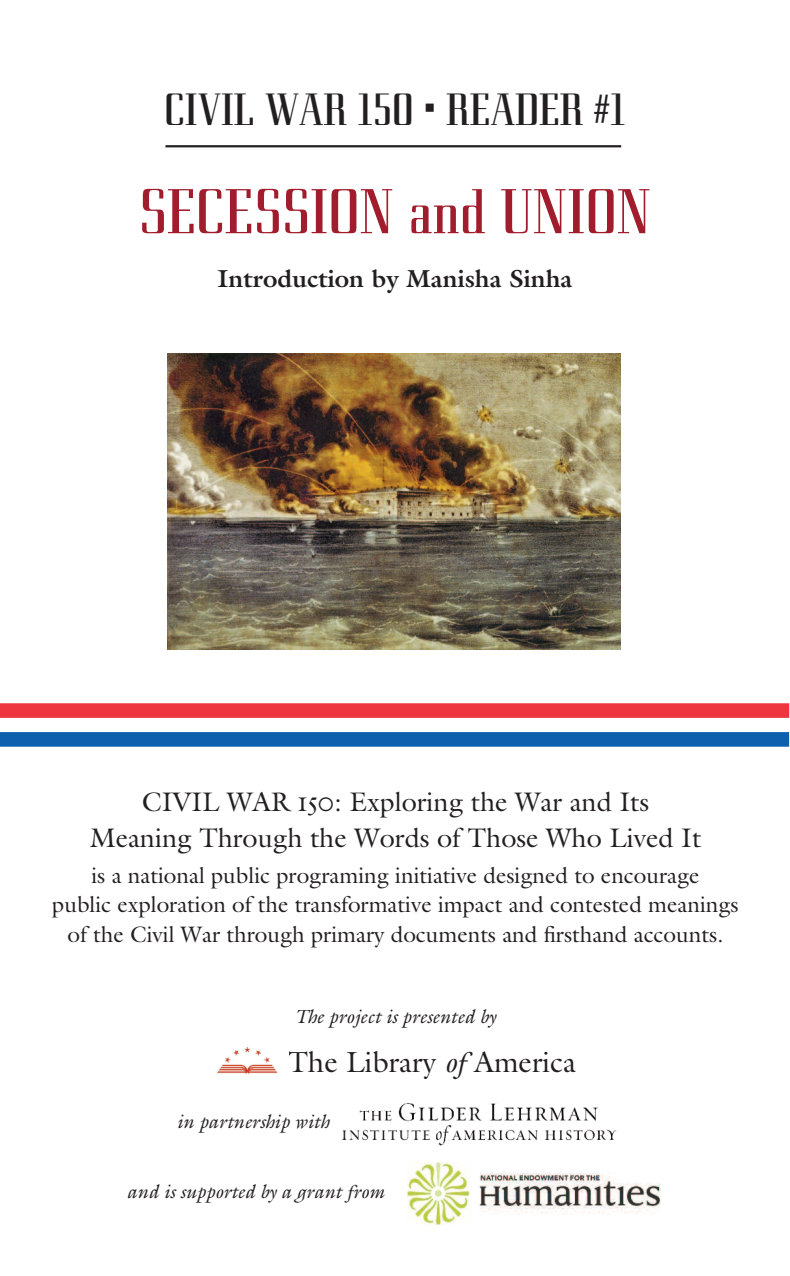
<style>
.page{position:relative;width:790px;height:1276px;background:#fff}
.page>*{position:absolute;margin:0;border:0;box-sizing:border-box;transform-origin:0 0}
.t1{font:500 63px "Eden";color:#a11d2d}
.t2{font:500 45px "Eden";color:#231f20}
.t3{font:29.25px "Galliard Pro";color:#231f20}
.t4{font:27px/36px "Galliard Pro";color:#231f20;text-align:center}
.t5{font:700 24.75px "Galliard Pro";color:#231f20}
.t6{font:22.5px/29.2px "Galliard Pro";color:#231f20;text-align:center}
.t7{font:italic 19.12px "Galliard Pro";color:#231f20}
.s1{font-style:italic}
</style>
<div class="page">
<div style="left:0;top:703px;width:789px;height:15px;background:#ee3640"></div>
<div style="left:0;top:732px;width:789px;height:15px;background:#0d60ae"></div>
<hr style="left:165px;top:145px;width:456px;height:2px;background:#231f20">
<img style="left:168px;top:354px;width:452px;height:295px">
<img style="left:407px;top:1162px;width:253px;height:62px">
<img style="left:342px;top:1103px;width:275px;height:43px">
<img style="left:217px;top:1047px;width:61px;height:27px">
<h2 class="t2" style="left:164px;top:83px;width:463px">CIVIL WAR 150 • READER #1</h2>
<h1 class="t1" style="left:139px;top:175px;width:514px">SECESSION and UNION</h1>
<p class="t5" style="left:217px;top:270px;width:356px">Introduction by Manisha Sinha</p>
<p class="t4" style="left:90px;top:787px;width:613px">CIVIL WAR 150: Exploring the War and Its<br>Meaning Through the Words of Those Who Lived It</p>
<p class="t6" style="left:52px;top:863px;width:688px">is a national public programing initiative designed to encourage<br>public exploration of the transformative impact and contested meanings of the Civil War through primary documents and firsthand accounts.</p>
<p class="t7" style="left:295px;top:1009px;width:202px">The project is presented by</p>
<h3 class="t3" style="left:288px;top:1051px;width:289px">The Library <span class="s1">of</span> America</h3>
<p class="t7" style="left:177px;top:1115px;width:154px">in partnership with</p>
<p class="t7" style="left:127px;top:1184px;width:259px">and is supported by a grant from</p>
</div>
